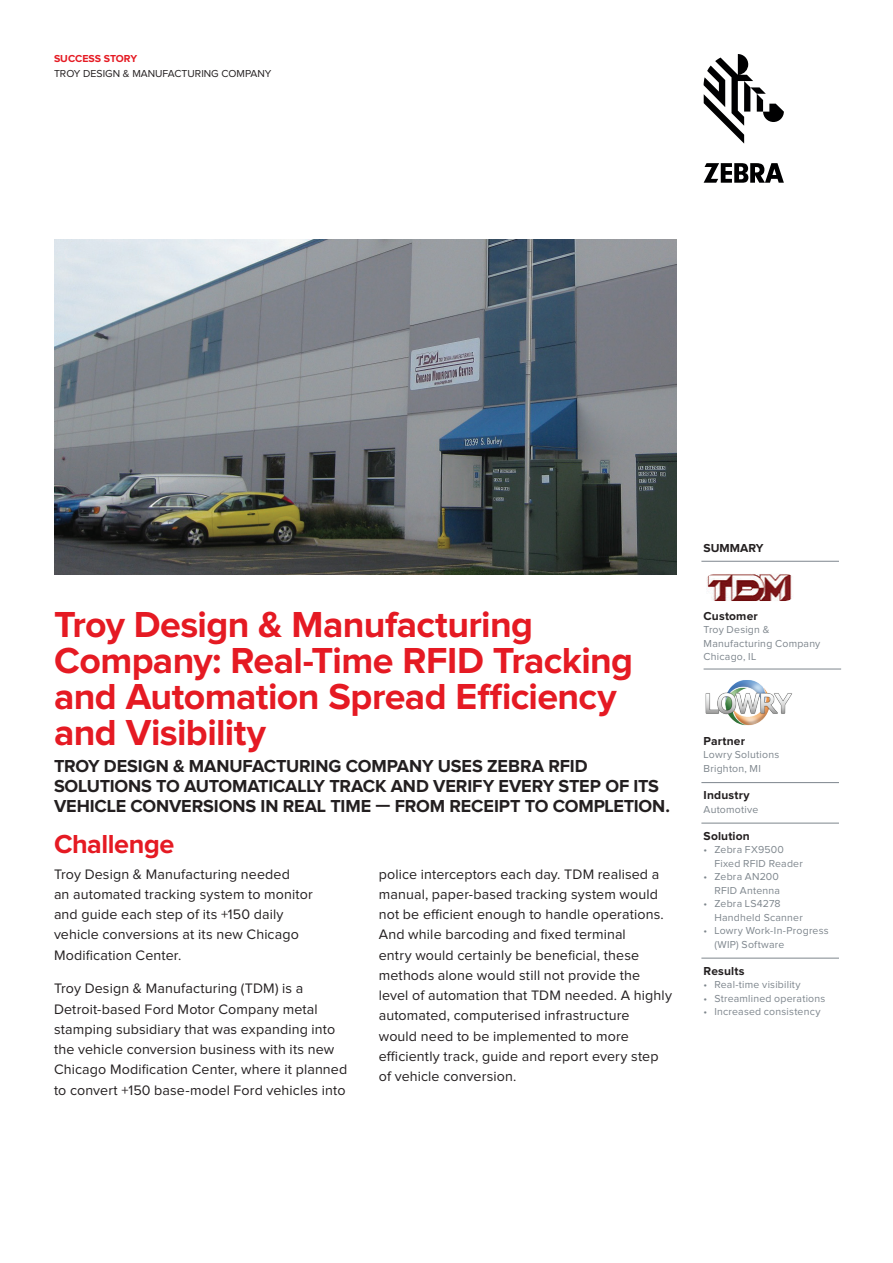
<style>
.page{position:relative;width:893px;height:1263px;background:#fff}
.page>*{position:absolute;margin:0;border:0;box-sizing:border-box;transform-origin:0 0}
.t1{font:700 37.5px/36px "Proxima Nova";letter-spacing:-.015em;color:#e51a23}
.t2{font:700 27px "Proxima Nova";color:#e51a23}
.t3{font:700 18px/20.2px "Proxima Nova";letter-spacing:-.005em;color:#231f20}
.t4{font:14.25px/20.2px "Proxima Nova";letter-spacing:.01em;color:#231f20}
.t5{font:700 12px "Proxima Nova";letter-spacing:.01em;color:#231f20}
.t6{font:10.5px/13.5px "Proxima Nova";letter-spacing:.02em;color:#7e868d}
.t7{font:10.5px "Proxima Nova";color:#231f20}
.t8{font:700 10.5px "Proxima Nova";color:#e51a23}
</style>
<div class="page">
<svg style="left:704px;top:54px;width:80px;height:90px"></svg>
<svg style="left:704px;top:163px;width:80px;height:19px"></svg>
<hr style="left:701px;top:561px;width:138px;height:1px;background:#7e868d">
<hr style="left:704px;top:669px;width:137px;height:1px;background:#7e868d">
<hr style="left:701px;top:782px;width:138px;height:1px;background:#7e868d">
<hr style="left:701px;top:823px;width:138px;height:1px;background:#7e868d">
<hr style="left:701px;top:958px;width:138px;height:1px;background:#7e868d">
<img style="left:706px;top:574px;width:86px;height:27px">
<img style="left:705px;top:680px;width:87px;height:46px">
<img style="left:54px;top:240px;width:623px;height:334px">
<p class="t8" style="left:54px;top:53px;width:85px">SUCCESS STORY</p>
<p class="t7" style="left:54px;top:67px;width:219px">TROY DESIGN &amp; MANUFACTURING COMPANY</p>
<h1 class="t1" style="left:54px;top:607px;width:581px">Troy Design &amp; Manufacturing<br>Company: Real-Time RFID Tracking and Automation Spread Efficiency and Visibility</h1>
<p class="t3" style="left:54px;top:756px;width:617px">TROY DESIGN &amp; MANUFACTURING COMPANY USES ZEBRA RFID<br>SOLUTIONS TO AUTOMATICALLY TRACK AND VERIFY EVERY STEP OF ITS<br>VEHICLE CONVERSIONS IN REAL TIME — FROM RECEIPT TO COMPLETION.</p>
<h2 class="t2" style="left:54px;top:828px;width:122px">Challenge</h2>
<p class="t4" style="left:54px;top:864px;width:260px">Troy Design &amp; Manufacturing needed<br>an automated tracking system to monitor and guide each step of its +150 daily vehicle conversions at its new Chicago Modification Center.</p>
<p class="t4" style="left:54px;top:979px;width:295px">Troy Design &amp; Manufacturing (TDM) is a Detroit-based Ford Motor Company metal stamping subsidiary that was expanding into the vehicle conversion business with its new Chicago Modification Center, where it planned to convert +150 base-model Ford vehicles into</p>
<p class="t4" style="left:379px;top:864px;width:295px">police interceptors each day. TDM realised a manual, paper-based tracking system would not be efficient enough to handle operations.<br>And while barcoding and fixed terminal<br>entry would certainly be beneficial, these methods alone would still not provide the level of automation that TDM needed. A highly automated, computerised infrastructure<br>would need to be implemented to more efficiently track, guide and report every step of vehicle conversion.</p>
<p class="t5" style="left:704px;top:542px;width:61px">SUMMARY</p>
<p class="t5" style="left:704px;top:609px;width:56px">Customer</p>
<p class="t6" style="left:704px;top:623px;width:118px">Troy Design &amp;<br>Manufacturing Company<br>Chicago, IL</p>
<p class="t5" style="left:704px;top:734px;width:43px">Partner</p>
<p class="t6" style="left:704px;top:748px;width:77px">Lowry Solutions<br>Brighton, MI</p>
<p class="t5" style="left:704px;top:788px;width:48px">Industry</p>
<p class="t6" style="left:704px;top:802px;width:56px">Automotive</p>
<p class="t5" style="left:704px;top:829px;width:48px">Solution</p>
<p class="t6" style="left:714px;top:843px;width:90px;text-indent:-11px">• Zebra FX9500<br>Fixed RFID Reader</p>
<p class="t6" style="left:704px;top:870px;width:78px;text-align:right">• Zebra AN200<br>RFID Antenna</p>
<p class="t6" style="left:714px;top:897px;width:90px;text-indent:-11px">• Zebra LS4278<br>Handheld Scanner</p>
<p class="t6" style="left:714px;top:924px;width:116px;text-indent:-11px">• Lowry Work-In-Progress (WIP) Software</p>
<p class="t5" style="left:704px;top:964px;width:42px">Results</p>
<p class="t6" style="left:704px;top:978px;width:99px">• Real-time visibility</p>
<p class="t6" style="left:704px;top:991px;width:123px">• Streamlined operations</p>
<p class="t6" style="left:704px;top:1005px;width:118px">• Increased consistency</p>
</div>
